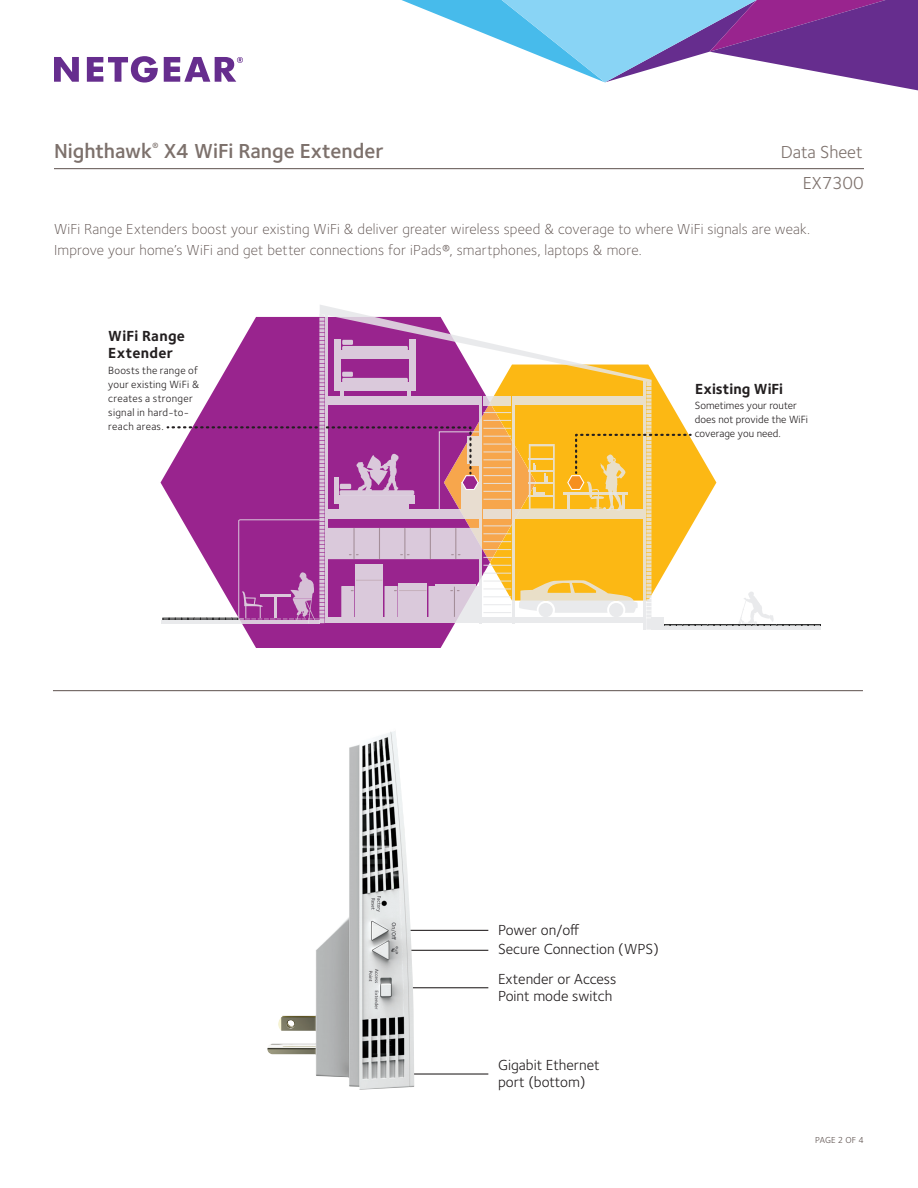
<style>
.page{position:relative;width:918px;height:1188px;background:#fff}
.page>*{position:absolute;margin:0;border:0;box-sizing:border-box;transform-origin:0 0}
.t1{font:600 21px "Foundry Sterling";letter-spacing:-.005em;color:#7d716c}
.t2{font:18px/31.5px "Foundry Sterling";letter-spacing:-.01em;color:#7d716c;text-align:right}
.t3{font:15.15px/17.2px "Foundry Sterling";color:#231f20}
.t4{font:700 15.15px/17.2px "Foundry Sterling";letter-spacing:.015em;color:#231f20}
.t5{font:300 15px/21px "Foundry Sterling";letter-spacing:.015em;color:#5d514e}
.t6{font:10.8px/14.1px "Foundry Sterling";letter-spacing:.01em;color:#231f20}
.t7{font:9px "Foundry Sterling";letter-spacing:.02em;color:#5d514e}
</style>
<div class="page">
<svg style="left:401px;top:0;width:517px;height:91px"></svg>
<svg style="left:164px;top:57px;width:79px;height:25px"></svg>
<svg style="left:54px;top:57px;width:25px;height:25px"></svg>
<svg style="left:87px;top:56px;width:71px;height:27px"></svg>
<hr style="left:54px;top:168px;width:810px;height:1px;background:#5d514e">
<hr style="left:53px;top:690px;width:810px;height:1px;background:#5d514e">
<svg style="left:161px;top:478px;width:290px;height:170px;fill:#99248e"></svg>
<hr style="left:161px;top:620px;width:158px;height:3px;background:#e6e7e9">
<svg style="left:163px;top:305px;width:658px;height:325px"></svg>
<hr style="left:388px;top:1073px;width:100px;height:2px;background:#231f20">
<hr style="left:388px;top:930px;width:100px;height:1px;background:#231f20">
<hr style="left:373px;top:950px;width:115px;height:1px;background:#231f20">
<hr style="left:391px;top:987px;width:97px;height:1px;background:#231f20">
<img style="left:267px;top:731px;width:147px;height:359px">
<h1 class="t1" style="left:54px;top:138px;width:331px">Nighthawk<sup>®</sup> X4 WiFi Range Extender</h1>
<p class="t2" style="left:781px;top:136px;width:85px">Data Sheet<br>EX7300</p>
<p class="t5" style="left:54px;top:218px;width:758px">WiFi Range Extenders boost your existing WiFi &amp; deliver greater wireless speed &amp; coverage to where WiFi signals are weak.<br>Improve your home’s WiFi and get better connections for iPads®, smartphones, laptops &amp; more.</p>
<p class="t4" style="left:108px;top:328px;width:78px">WiFi Range<br>Extender</p>
<p class="t6" style="left:108px;top:363px;width:92px">Boosts the range of your existing WiFi &amp; creates a stronger signal in hard-to&shy;reach areas.</p>
<p class="t4" style="left:695px;top:381px;width:89px">Existing WiFi</p>
<p class="t6" style="left:695px;top:399px;width:115px">Sometimes your router does not provide the WiFi coverage you need.</p>
<p class="t3" style="left:498px;top:920px;width:162px;line-height:19.4px">Power on/o<br>Secure Connection (WPS)</p>
<p class="t3" style="left:498px;top:971px;width:120px">Extender or Access<br>Point mode switch</p>
<p class="t3" style="left:498px;top:1056px;width:103px">Gigabit Ethernet port (bottom)</p>
<p class="t7" style="left:815px;top:1135px;width:50px">PAGE 2 OF 4</p>
</div>
